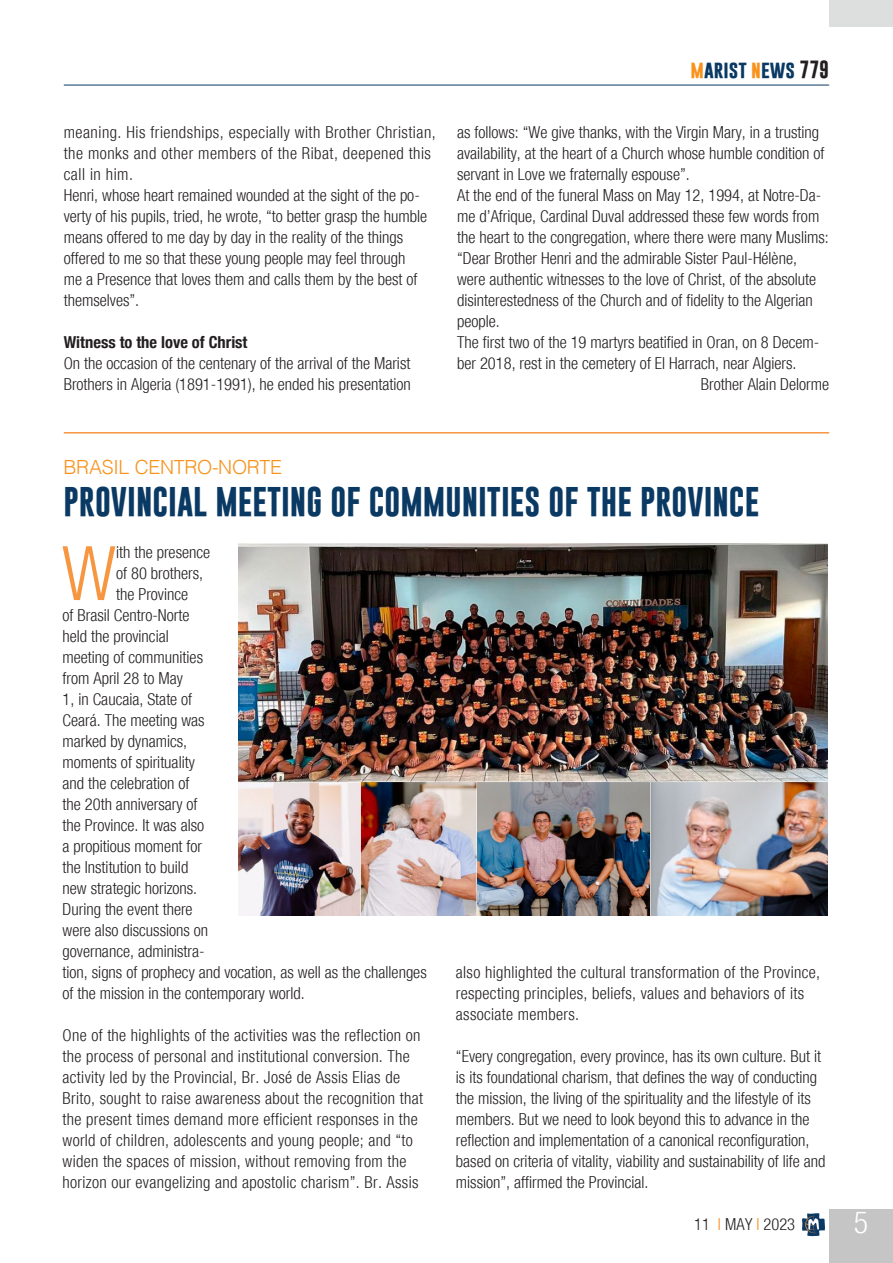
<style>
.page{position:relative;width:893px;height:1263px;background:#fff}
.page>*{position:absolute;margin:0;border:0;box-sizing:border-box;transform-origin:0 0}
.Testo_normal{font:300 condensed 75.3px "Helvetica Neue";color:#f79641}
.Titolo{font:700 30px "Gobold";color:#0a3963}
.t1{font:300 condensed 30px "Helvetica Neue";color:#fff}
.sommario{font:300 19.5px "Helvetica";letter-spacing:-.015em;color:#f7931d}
.t2{font:700 18px "Gobold";color:#0a3963}
.Testo_normal-2{font:300 condensed 16.5px/21px "Helvetica Neue";color:#231f20}
.Testo_normal-3{font:300 condensed 16.5px/21px "Helvetica Neue";letter-spacing:.02em;color:#231f20}
.Testo_normal-4{font:300 condensed 16.5px/21px "Helvetica Neue";letter-spacing:.03em;color:#231f20}
.Testo_normal-5{font:700 condensed 16.5px "Helvetica Neue";color:#231f20}
.s1{color:#f7931d}
.s2{color:#231f20}
</style>
<div class="page">
<div style="left:829px;top:1209px;width:64px;height:54px;background:#c4c5c4"></div>
<hr style="left:64px;top:85px;width:765px;height:1px;background:#0a3963">
<svg style="left:802px;top:1213px;width:23px;height:23px"></svg>
<div style="left:829px;top:0;width:64px;height:27px;background:#dddede"></div>
<hr style="left:64px;top:432px;width:765px;height:2px;background:#f79641">
<img style="left:238px;top:543px;width:589px;height:372px">
<p class="Testo_normal-4" style="left:64px;top:122px;width:374px">meaning. His friendships, especially with Brother Christian, the monks and other members of the Ribat, deepened this call in him.</p>
<p class="Testo_normal-2" style="left:64px;top:185px;width:365px">Henri, whose heart remained wounded at the sight of the po&shy;verty of his pupils, tried, he wrote, “to better grasp the humble means offered to me day by day in the reality of the things offered to me so that these young people may feel through me a Presence that loves them and calls them by the best of themselves”.</p>
<p class="Testo_normal-5" style="left:64px;top:328px;width:185px">Witness to the love of Christ</p>
<p class="Testo_normal-2" style="left:64px;top:353px;width:348px">On the occasion of the centenary of the arrival of the Marist<br>Brothers in Algeria (1891-1991), he ended his presentation</p>
<p class="t2" style="left:691px;top:57px;width:140px"><span class="s1">m</span>arist <span class="s1">n</span>ews <span class="s2">779</span></p>
<p class="Testo_normal-2" style="left:457px;top:122px;width:369px">as follows: “We give thanks, with the Virgin Mary, in a trusting availability, at the heart of a Church whose humble condition of servant in Love we fraternally espouse”.</p>
<p class="Testo_normal-2" style="left:457px;top:185px;width:373px">At the end of the funeral Mass on May 12, 1994, at Notre-Da&shy;me d’Afrique, Cardinal Duval addressed these few words from the heart to the congregation, where there were many Muslims: “Dear Brother Henri and the admirable Sister Paul-Hélène, were authentic witnesses to the love of Christ, of the absolute disinterestedness of the Church and of fidelity to the Algerian people.</p>
<p class="Testo_normal-2" style="left:457px;top:332px;width:364px">The first two of the 19 martyrs beatified in Oran, on 8 Decem&shy;ber 2018, rest in the cemetery of El Harrach, near Algiers.</p>
<p class="Testo_normal-2" style="left:701px;top:374px;width:130px">Brother Alain Delorme</p>
<p class="sommario" style="left:64px;top:450px;width:220px">BRASIL CENTRO-NORTE</p>
<p class="Titolo" style="left:64px;top:482px;width:697px">PROVINCIAL MEETING OF COMMUNITIES OF THE PROVINCE</p>
<p class="Testo_normal" style="left:62px;top:530px;width:56px">W</p>
<p class="Testo_normal-2" style="left:116px;top:542px;width:96px">ith the presence</p>
<p class="Testo_normal-2" style="left:116px;top:563px;width:89px">of 80 brothers,</p>
<p class="Testo_normal-2" style="left:116px;top:584px;width:74px">the Province</p>
<p class="Testo_normal-2" style="left:63px;top:605px;width:128px">of Brasil Centro-Norte</p>
<p class="Testo_normal-2" style="left:63px;top:626px;width:108px">held the provincial</p>
<p class="Testo_normal-2" style="left:63px;top:647px;width:142px">meeting of communities</p>
<p class="Testo_normal-2" style="left:63px;top:668px;width:122px">from April 28 to May</p>
<p class="Testo_normal-2" style="left:63px;top:689px;width:131px">1, in Caucaia, State of</p>
<p class="Testo_normal-2" style="left:63px;top:710px;width:144px">Ceará. The meeting was</p>
<p class="Testo_normal-2" style="left:63px;top:731px;width:126px">marked by dynamics,</p>
<p class="Testo_normal-2" style="left:63px;top:752px;width:134px">moments of spirituality</p>
<p class="Testo_normal-2" style="left:63px;top:773px;width:129px">and the celebration of</p>
<p class="Testo_normal-2" style="left:63px;top:794px;width:136px">the 20th anniversary of</p>
<p class="Testo_normal-2" style="left:63px;top:815px;width:143px">the Province. It was also</p>
<p class="Testo_normal-2" style="left:63px;top:836px;width:141px">a propitious moment for</p>
<p class="Testo_normal-2" style="left:63px;top:857px;width:127px">the Institution to build</p>
<p class="Testo_normal-2" style="left:63px;top:878px;width:136px">new strategic horizons.</p>
<p class="Testo_normal-2" style="left:63px;top:899px;width:132px">During the event there</p>
<p class="Testo_normal-2" style="left:63px;top:920px;width:147px">were also discussions on</p>
<p class="Testo_normal-2" style="left:63px;top:941px;width:143px">governance, administra-</p>
<p class="Testo_normal-2" style="left:63px;top:962px;width:366px">tion, signs of prophecy and vocation, as well as the challenges</p>
<p class="Testo_normal-2" style="left:63px;top:983px;width:244px">of the mission in the contemporary world.</p>
<p class="Testo_normal-3" style="left:63px;top:1025px;width:362px">One of the highlights of the activities was the reflection on the process of personal and institutional conversion. The activity led by the Provincial, Br. José de Assis Elias de Brito, sought to raise awareness about the recognition that the present times demand more efficient responses in the world of children, adolescents and young people; and “to widen the spaces of mission, without removing from the horizon our evangelizing and apostolic charism”. Br. Assis</p>
<p class="Testo_normal-3" style="left:456px;top:962px;width:366px">also highlighted the cultural transformation of the Province, respecting principles, beliefs, values and behaviors of its associate members.</p>
<p class="Testo_normal-2" style="left:456px;top:1046px;width:371px">“Every congregation, every province, has its own culture. But it is its foundational charism, that defines the way of conducting the mission, the living of the spirituality and the lifestyle of its members. But we need to look beyond this to advance in the reflection and implementation of a canonical reconfiguration, based on criteria of vitality, viability and sustainability of life and mission”, affirmed the Provincial.</p>
<p class="Testo_normal-2" style="left:694px;top:1214px;width:102px">11 <span class="s1">I</span> MAY <span class="s1">I</span> 2023</p>
<h2 class="t1" style="left:854px;top:1205px;width:16px">5</h2>
</div>
